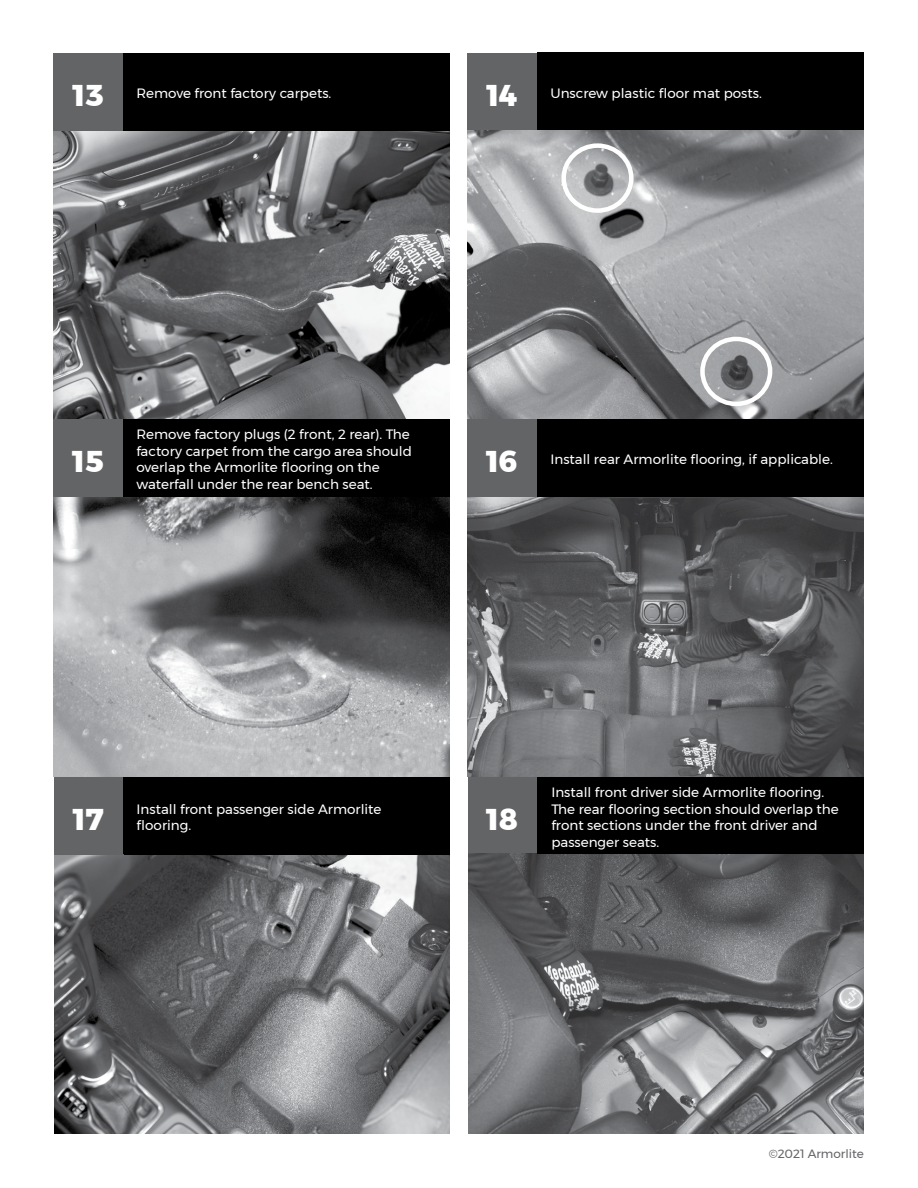
<style>
.page{position:relative;width:918px;height:1188px;background:#fff}
.page>*{position:absolute;margin:0;border:0;box-sizing:border-box;transform-origin:0 0}
.t1{font:800 30px "Montserrat";color:#fff}
.t2{font:13.5px/16.5px "Montserrat";color:#fff}
.t3{font:12px "Montserrat";color:#636466}
</style>
<div class="page">
<div style="left:468px;top:776px;width:69px;height:79px;background:#636466"></div>
<img style="left:468px;top:853px;width:396px;height:281px">
<div style="left:538px;top:776px;width:326px;height:78px;background:#000"></div>
<div style="left:54px;top:776px;width:69px;height:79px;background:#636466"></div>
<img style="left:54px;top:855px;width:396px;height:279px">
<div style="left:123px;top:776px;width:326px;height:78px;background:#000"></div>
<div style="left:54px;top:419px;width:69px;height:99px;background:#636466"></div>
<div style="left:123px;top:419px;width:327px;height:78px;background:#000"></div>
<img style="left:54px;top:497px;width:396px;height:279px">
<div style="left:468px;top:419px;width:69px;height:99px;background:#636466"></div>
<div style="left:537px;top:419px;width:327px;height:78px;background:#000"></div>
<img style="left:468px;top:497px;width:396px;height:279px">
<div style="left:468px;top:53px;width:69px;height:78px;background:#636466"></div>
<img style="left:468px;top:131px;width:396px;height:288px">
<div style="left:537px;top:53px;width:327px;height:77px;background:#000"></div>
<img style="left:54px;top:131px;width:396px;height:288px">
<div style="left:54px;top:53px;width:69px;height:78px;background:#636466"></div>
<div style="left:123px;top:53px;width:327px;height:77px;background:#000"></div>
<div style="left:561px;top:143px;width:73px;height:70px;border:4px solid #fff;border-radius:50%"></div>
<div style="left:700px;top:337px;width:72px;height:69px;border:4px solid #fff;border-radius:50%"></div>
<h1 class="t1" style="left:73px;top:71px;width:32px">13</h1>
<p class="t2" style="left:136px;top:85px;width:196px">Remove front factory carpets.</p>
<h1 class="t1" style="left:487px;top:71px;width:32px">14</h1>
<p class="t2" style="left:550px;top:85px;width:213px">Unscrew plastic floor mat posts.</p>
<h1 class="t1" style="left:73px;top:437px;width:33px">15</h1>
<p class="t2" style="left:136px;top:426px;width:277px">Remove factory plugs (2 front, 2 rear). The factory carpet from the cargo area should overlap the Armorlite flooring on the waterfall under the rear bench seat.</p>
<h1 class="t1" style="left:487px;top:437px;width:33px">16</h1>
<p class="t2" style="left:550px;top:451px;width:284px">Install rear Armorlite flooring, if applicable.</p>
<p class="t2" style="left:137px;top:800px;width:246px">Install front passenger side Armorlite</p>
<h1 class="t1" style="left:73px;top:795px;width:32px">17</h1>
<p class="t2" style="left:137px;top:817px;width:56px">flooring.</p>
<h1 class="t1" style="left:487px;top:795px;width:33px">18</h1>
<p class="t2" style="left:551px;top:784px;width:289px">Install front driver side Armorlite flooring.<br>The rear flooring section should overlap the front sections under the front driver and passenger seats.</p>
<p class="t3" style="left:769px;top:1144px;width:97px">©2021 Armorlite</p>
</div>
